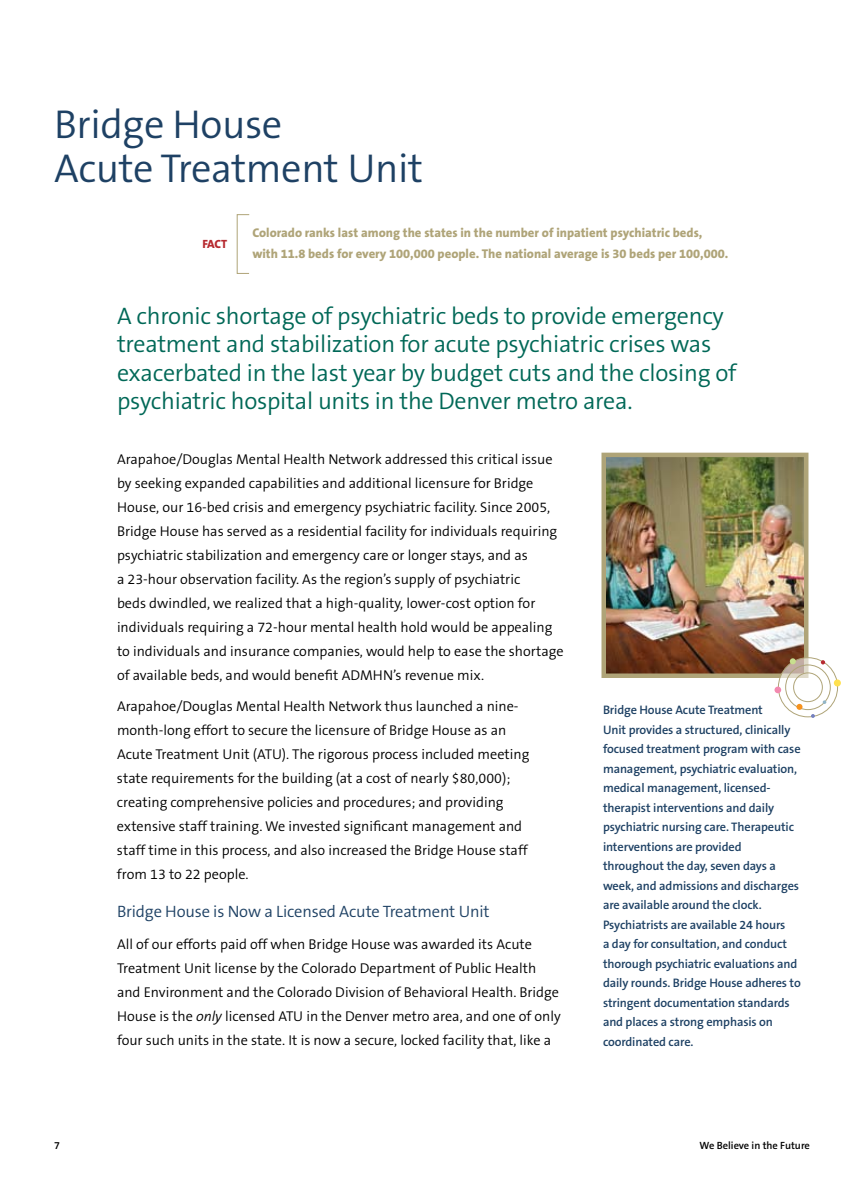
<style>
.page{position:relative;width:864px;height:1188px;background:#fff}
.page>*{position:absolute;margin:0;border:0;box-sizing:border-box;transform-origin:0 0}
.t1{font:300 40.5px/43.5px "The Sans B4";letter-spacing:-.01em;color:#1e4164}
.t2{font:300 24px/28.5px "The Sans B4";letter-spacing:-.01em;color:#006857}
.t3{font:300 16.5px "The Sans B4";letter-spacing:-.01em;color:#1e4164}
.t4{font:300 14.25px/24px "The Sans B4";color:#000}
.t5{font:800 12.75px/21px "The Sans B8";color:#afa478}
.t6{font:600 12.3px/19.5px "The Sans B6";letter-spacing:-.01em;color:#1e4164}
.t7{font:800 12px "The Sans B8";color:#b6292f}
.t8{font:600 10.5px "The Sans B6";color:#000}
.s1{font-style:italic}
</style>
<div class="page">
<div style="left:237px;top:214px;width:13px;height:60px;border:1px solid #afa478"></div>
<img style="left:607px;top:458px;width:196px;height:215px">
<div style="left:602px;top:453px;width:206px;height:225px;border:4px solid #afa478"></div>
<svg style="left:778px;top:658px;width:60px;height:59px"></svg>
<div style="left:778px;top:657px;width:60px;height:60px;border:1px solid #afa478;border-radius:50%"></div>
<div style="left:785px;top:665px;width:46px;height:45px;border:1px solid #afa478;border-radius:50%"></div>
<div style="left:793px;top:673px;width:30px;height:29px;border:1px solid #afa478;border-radius:50%"></div>
<svg style="left:821px;top:660px;width:4px;height:4px"></svg>
<svg style="left:775px;top:687px;width:6px;height:6px"></svg>
<div style="left:834px;top:679px;width:7px;height:7px;background:#ffe14f;border-radius:50%"></div>
<svg style="left:823px;top:700px;width:3px;height:4px"></svg>
<svg style="left:790px;top:658px;width:6px;height:6px"></svg>
<div style="left:796px;top:704px;width:7px;height:6px;background:#f7931e;border-radius:50%"></div>
<svg style="left:811px;top:714px;width:4px;height:4px"></svg>
<h1 class="t1" style="left:54px;top:104px;width:371px">Bridge House<br>Acute Treatment Unit</h1>
<p class="t7" style="left:202px;top:237px;width:26px">FACT</p>
<p class="t5" style="left:252px;top:223px;width:478px">Colorado ranks last among the states in the number of inpatient psychiatric beds, with 11.8 beds for every 100,000 people. The national average is 30 beds per 100,000.</p>
<p class="t2" style="left:117px;top:302px;width:622px">A chronic shortage of psychiatric beds to provide emergency treatment and stabilization for acute psychiatric crises was exacerbated in the last year by budget cuts and the closing of psychiatric hospital units in the Denver metro area.</p>
<p class="t4" style="left:117px;top:447px;width:448px">Arapahoe/Douglas Mental Health Network addressed this critical issue by seeking expanded capabilities and additional licensure for Bridge House, our 16-bed crisis and emergency psychiatric facility. Since 2005, Bridge House has served as a residential facility for individuals requiring psychiatric stabilization and emergency care or longer stays, and as<br>a 23-hour observation facility. As the region’s supply of psychiatric<br>beds dwindled, we realized that a high-quality, lower-cost option for individuals requiring a 72-hour mental health hold would be appealing to individuals and insurance companies, would help to ease the shortage of available beds, and would benefit ADMHN’s revenue mix.</p>
<p class="t4" style="left:117px;top:695px;width:414px">Arapahoe/Douglas Mental Health Network thus launched a nine&shy;month-long effort to secure the licensure of Bridge House as an Acute Treatment Unit (ATU). The rigorous process included meeting state requirements for the building (at a cost of nearly $80,000); creating comprehensive policies and procedures; and providing extensive staff training. We invested significant management and staff time in this process, and also increased the Bridge House staff from 13 to 22 people.</p>
<p class="t3" style="left:117px;top:903px;width:374px">Bridge House is Now a Licensed Acute Treatment Unit</p>
<p class="t4" style="left:117px;top:932px;width:445px">All of our efforts paid off when Bridge House was awarded its Acute Treatment Unit license by the Colorado Department of Public Health and Environment and the Colorado Division of Behavioral Health. Bridge House is the <span class="s1">only</span> licensed ATU in the Denver metro area, and one of only four such units in the state. It is now a secure, locked facility that, like a</p>
<p class="t6" style="left:603px;top:701px;width:199px">Bridge House Acute Treatment<br>Unit provides a structured, clinically focused treatment program with case management, psychiatric evaluation, medical management, licensed&shy;therapist interventions and daily psychiatric nursing care. Therapeutic interventions are provided throughout the day, seven days a week, and admissions and discharges are available around the clock.<br>Psychiatrists are available 24 hours<br>a day for consultation, and conduct thorough psychiatric evaluations and daily rounds. Bridge House adheres to stringent documentation standards and places a strong emphasis on coordinated care.</p>
<p class="t8" style="left:54px;top:1140px;width:7px">7</p>
<p class="t8" style="left:700px;top:1140px;width:112px">We Believe in the Future</p>
</div>
